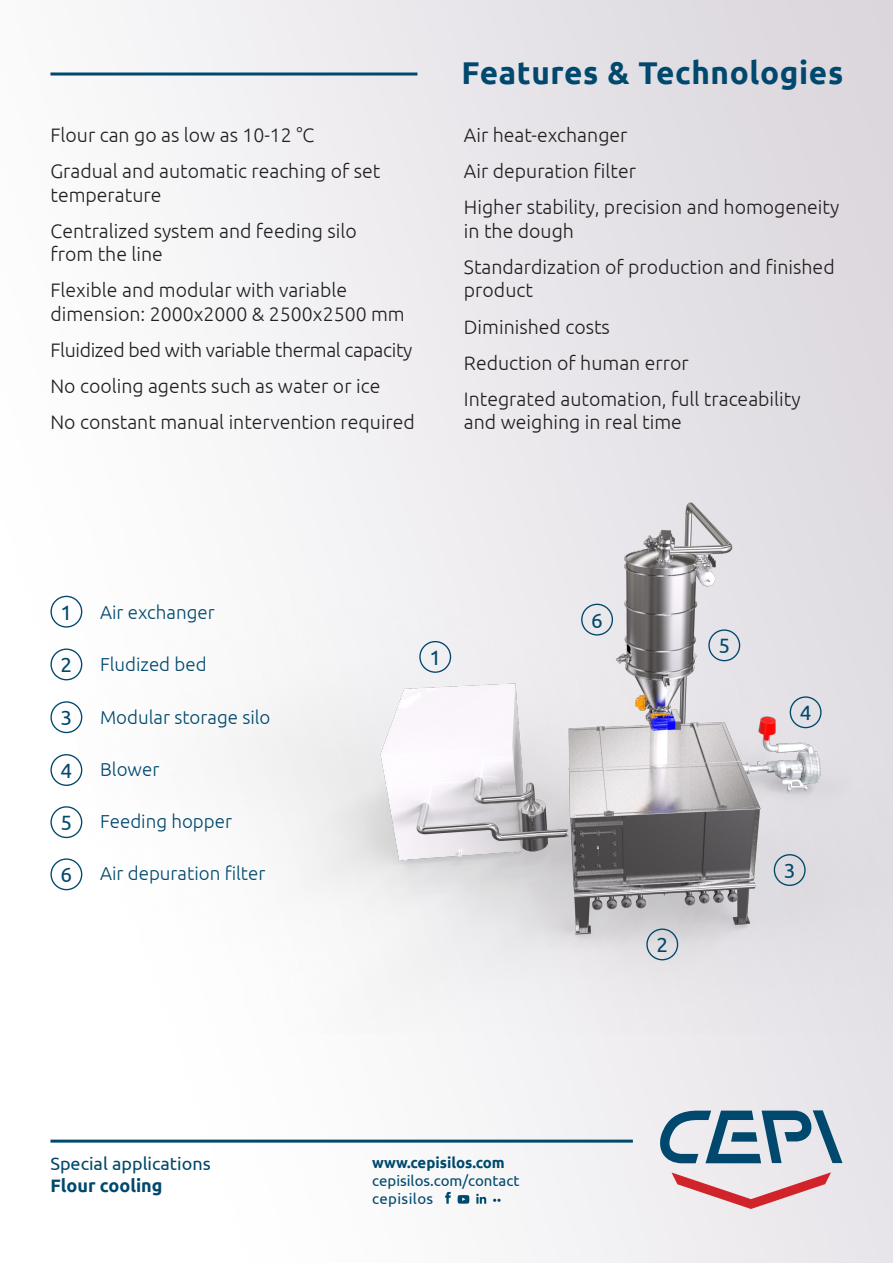
<style>
.page{position:relative;width:893px;height:1263px;background:#fff}
.page>*{position:absolute;margin:0;border:0;box-sizing:border-box;transform-origin:0 0}
.t1{font:700 31.5px "Ubuntu";letter-spacing:.02em;color:#00486d}
.t2{font:20.7px "Ubuntu";color:#00486d}
.t3{font:300 19.5px/23.4px "Ubuntu";color:#231f20}
.t4{font:300 19.5px "Ubuntu";letter-spacing:-.02em;color:#231f20}
.t5{font:300 18.75px "Ubuntu";color:#00486d}
.t6{font:18px "Ubuntu";color:#00486d}
.t7{font:700 18px "Ubuntu";color:#00486d}
.t8{font:15px/18px "Ubuntu";color:#00486d}
.t9{font:700 15px "Ubuntu";color:#00486d}
</style>
<div class="page">
<img style="left:50px;top:0;width:843px;height:1263px">
<svg style="left:659px;top:1110px;width:183px;height:53px;background:#8aa7b8"></svg>
<svg style="left:671px;top:1172px;width:160px;height:37px;background:#e5b7bb"></svg>
<hr style="left:50px;top:1139px;width:583px;height:3px;background:#00486d">
<svg style="left:445px;top:1192px;width:6px;height:12px"></svg>
<svg style="left:458px;top:1195px;width:11px;height:9px"></svg>
<svg style="left:476px;top:1194px;width:10px;height:10px"></svg>
<svg style="left:493px;top:1199px;width:8px;height:3px"></svg>
<hr style="left:50px;top:72px;width:367px;height:3px;background:#00486d">
<img style="left:77px;top:459px;width:816px;height:575px">
<div style="left:419px;top:641px;width:32px;height:32px;border:1px solid #00486d;border-radius:50%"></div>
<div style="left:790px;top:696px;width:32px;height:32px;border:1px solid #00486d;border-radius:50%"></div>
<div style="left:708px;top:629px;width:32px;height:32px;border:1px solid #00486d;border-radius:50%"></div>
<div style="left:774px;top:854px;width:32px;height:32px;border:1px solid #00486d;border-radius:50%"></div>
<div style="left:646px;top:928px;width:32px;height:32px;border:1px solid #00486d;border-radius:50%"></div>
<div style="left:581px;top:604px;width:32px;height:31px;border:1px solid #00486d;border-radius:50%"></div>
<div style="left:50px;top:648px;width:32px;height:32px;border:1px solid #00486d;border-radius:50%"></div>
<div style="left:50px;top:596px;width:32px;height:32px;border:1px solid #00486d;border-radius:50%"></div>
<div style="left:50px;top:701px;width:32px;height:32px;border:1px solid #00486d;border-radius:50%"></div>
<div style="left:50px;top:806px;width:32px;height:32px;border:1px solid #00486d;border-radius:50%"></div>
<div style="left:50px;top:858px;width:32px;height:32px;border:1px solid #00486d;border-radius:50%"></div>
<div style="left:50px;top:754px;width:32px;height:32px;border:1px solid #00486d;border-radius:50%"></div>
<p class="t3" style="left:50px;top:123px;width:266px">Flour can go as low as 10-12 °C</p>
<p class="t3" style="left:50px;top:159px;width:331px">Gradual and automatic reaching of set temperature</p>
<p class="t3" style="left:50px;top:219px;width:308px">Centralized system and feeding silo from the line</p>
<p class="t3" style="left:50px;top:278px;width:356px">Flexible and modular with variable dimension: 2000x2000 &amp; 2500x2500 mm</p>
<p class="t4" style="left:50px;top:338px;width:363px">Fluidized bed with variable thermal capacity</p>
<p class="t3" style="left:50px;top:374px;width:331px">No cooling agents such as water or ice</p>
<p class="t3" style="left:50px;top:410px;width:366px">No constant manual intervention required</p>
<p class="t1" style="left:461px;top:54px;width:383px">Features &amp; Technologies</p>
<p class="t3" style="left:464px;top:123px;width:165px">Air heat-exchanger</p>
<p class="t3" style="left:464px;top:159px;width:174px">Air depuration filter</p>
<p class="t3" style="left:464px;top:195px;width:377px">Higher stability, precision and homogeneity in the dough</p>
<p class="t3" style="left:464px;top:255px;width:372px">Standardization of production and finished product</p>
<p class="t3" style="left:464px;top:314px;width:147px">Diminished costs</p>
<p class="t3" style="left:464px;top:351px;width:226px">Reduction of human error</p>
<p class="t3" style="left:464px;top:387px;width:338px">Integrated automation, full traceability and weighing in real time</p>
<p class="t2" style="left:61px;top:600px;width:13px">1</p>
<p class="t2" style="left:61px;top:652px;width:13px">2</p>
<p class="t2" style="left:61px;top:705px;width:13px">3</p>
<p class="t2" style="left:61px;top:758px;width:13px">4</p>
<p class="t2" style="left:61px;top:810px;width:13px">5</p>
<p class="t2" style="left:61px;top:862px;width:13px">6</p>
<p class="t5" style="left:100px;top:601px;width:116px">Air exchanger</p>
<p class="t5" style="left:100px;top:653px;width:108px">Fludized bed</p>
<p class="t5" style="left:100px;top:706px;width:172px">Modular storage silo</p>
<p class="t5" style="left:100px;top:758px;width:61px">Blower</p>
<p class="t5" style="left:100px;top:810px;width:133px">Feeding hopper</p>
<p class="t5" style="left:100px;top:862px;width:167px">Air depuration filter</p>
<p class="t2" style="left:429px;top:645px;width:13px">1</p>
<p class="t2" style="left:591px;top:608px;width:13px">6</p>
<p class="t2" style="left:718px;top:633px;width:13px">5</p>
<p class="t2" style="left:800px;top:700px;width:13px">4</p>
<p class="t2" style="left:656px;top:932px;width:13px">2</p>
<p class="t2" style="left:784px;top:858px;width:13px">3</p>
<p class="t6" style="left:50px;top:1153px;width:162px">Special applications</p>
<p class="t7" style="left:50px;top:1174px;width:114px">Flour cooling</p>
<p class="t9" style="left:372px;top:1153px;width:134px">www.cepisilos.com</p>
<p class="t8" style="left:372px;top:1171px;width:149px">cepisilos.com/contact cepisilos</p>
</div>
